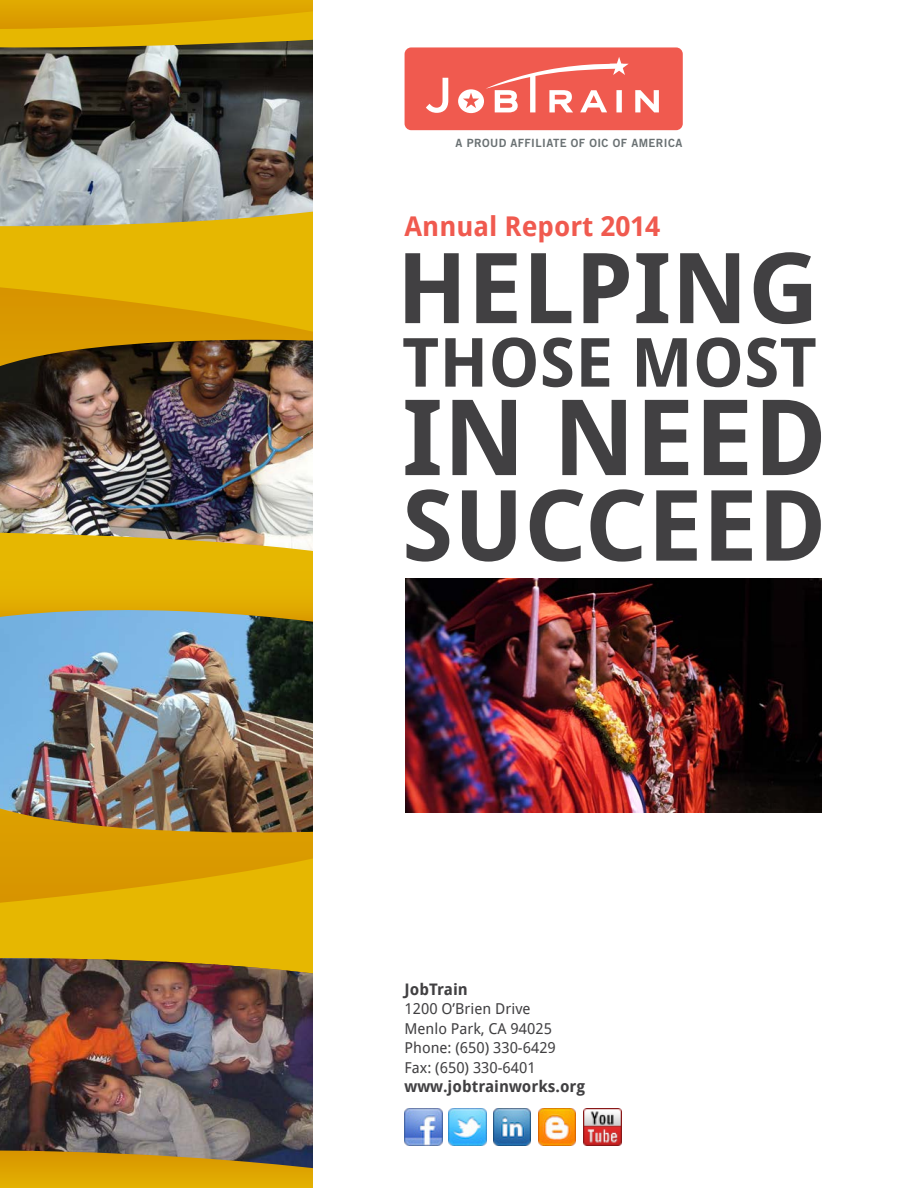
<style>
.page{position:relative;width:918px;height:1188px;background:#fff}
.page>*{position:absolute;margin:0;border:0;box-sizing:border-box;transform-origin:0 0}
.t1{font:700 105.3px "Droid Sans";color:#414042}
.t2{font:700 98.4px "Droid Sans";color:#414042}
.t3{font:700 97.95px "Droid Sans";color:#414042}
.t4{font:700 67.8px "Droid Sans";color:#414042}
.t5{font:700 27.3px "Droid Sans";color:#f05a4f}
.t6{font:700 15.9px "Droid Sans";color:#414042}
.t7{font:15px/19.5px "Droid Sans";color:#414042}
.t8{font:11.4px "Trade Gothic LT Bold Two";letter-spacing:.035em;color:#6a7173}
</style>
<div class="page">
<img style="left:493px;top:1108px;width:38px;height:38px">
<img style="left:584px;top:1108px;width:37px;height:38px">
<img style="left:405px;top:1108px;width:37px;height:38px">
<img style="left:538px;top:1108px;width:38px;height:38px">
<img style="left:449px;top:1108px;width:38px;height:38px">
<div style="left:405px;top:47px;width:278px;height:83px;background:#f05a4f;border-radius:7px"></div>
<svg style="left:635px;top:90px;width:24px;height:22px"></svg>
<div style="left:458px;top:89px;width:26px;height:24px;background:#fff;border-radius:50%"></div>
<svg style="left:463px;top:57px;width:166px;height:55px"></svg>
<svg style="left:426px;top:78px;width:22px;height:35px"></svg>
<div style="left:0;top:0;width:314px;height:622px;background:#e6b701"></div>
<svg style="left:0;top:287px;width:313px;height:53px"></svg>
<img style="left:0;top:49px;width:313px;height:178px">
<img style="left:0;top:340px;width:313px;height:193px">
<svg style="left:0;top:0;width:313px;height:49px"></svg>
<div style="left:0;top:568px;width:315px;height:620px;background:#e6b701"></div>
<svg style="left:0;top:839px;width:313px;height:64px"></svg>
<img style="left:0;top:622px;width:313px;height:217px">
<svg style="left:0;top:533px;width:313px;height:89px"></svg>
<img style="left:0;top:958px;width:313px;height:193px">
<svg style="left:0;top:1151px;width:313px;height:30px"></svg>
<img style="left:406px;top:579px;width:416px;height:234px">
<div style="left:313px;top:0;width:16px;height:1188px;background:#fff"></div>
<p class="t8" style="left:456px;top:136px;width:228px">A PROUD AFFILIATE OF OIC OF AMERICA</p>
<p class="t5" style="left:405px;top:210px;width:257px">Annual Report 2014</p>
<p class="t3" style="left:397px;top:232px;width:424px">HELPING</p>
<p class="t4" style="left:402px;top:324px;width:416px">THOSE MOST</p>
<p class="t1" style="left:402px;top:377px;width:427px">IN NEED</p>
<p class="t2" style="left:402px;top:469px;width:426px">SUCCEED</p>
<p class="t6" style="left:405px;top:980px;width:65px">JobTrain</p>
<p class="t7" style="left:405px;top:999px;width:153px">1200 O’Brien Drive<br>Menlo Park, CA 94025<br>Phone: (650) 330-6429<br>Fax: (650) 330-6401</p>
<p class="t6" style="left:405px;top:1077px;width:182px">www.jobtrainworks.org</p>
</div>
